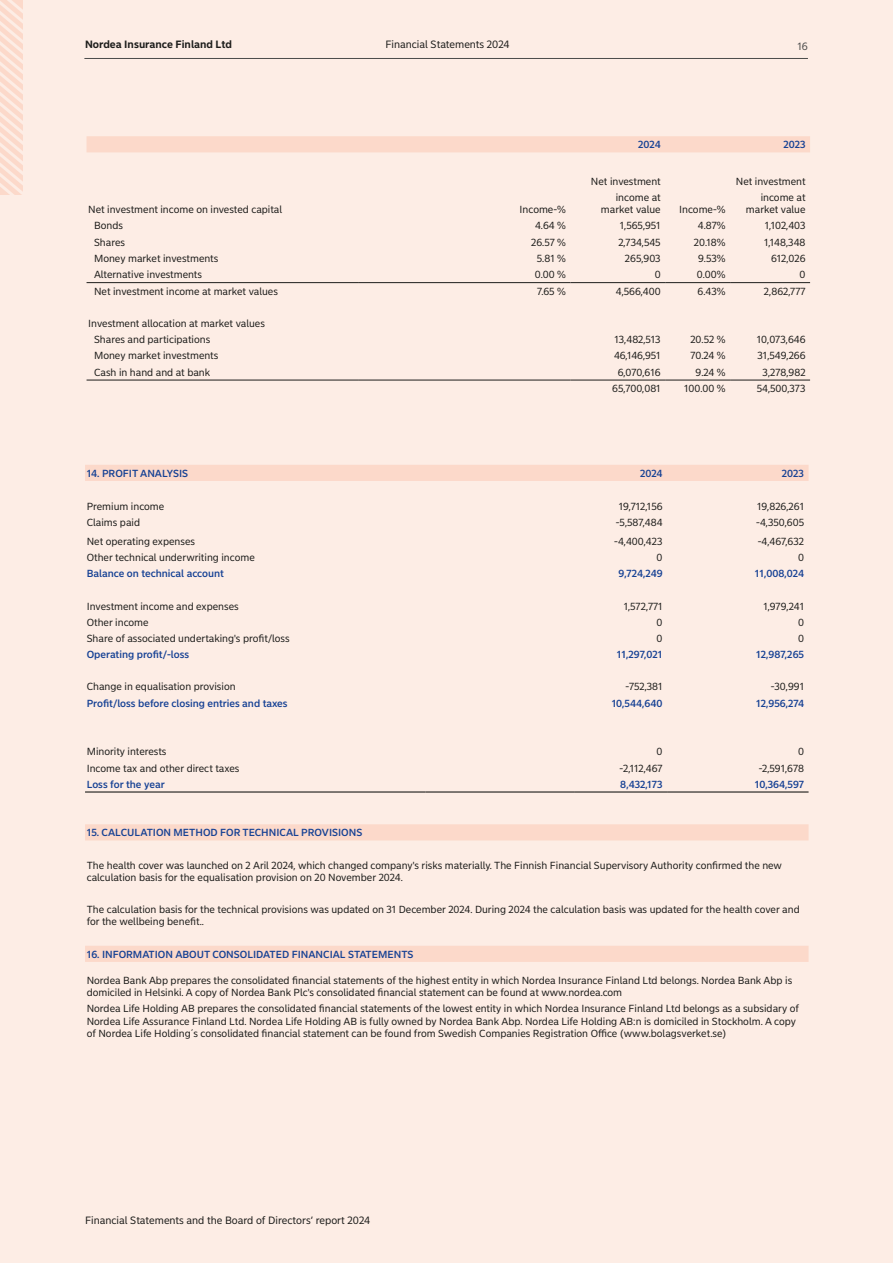
<style>
.page{position:relative;width:893px;height:1263px;background:#fdede5}
.page>*{position:absolute;margin:0;border:0;box-sizing:border-box;transform-origin:0 0}
.t1{font:10.5px "Nordea Sans Small";color:#1d1d1b}
.t2{font:700 10.5px "Nordea Sans Small";color:#1d1d1b}
.t3{font:10.5px "Nordea Sans Small";color:#4b4b4a}
.t4{font:10.2px/12.3px "Nordea Sans Small";color:#1d1d1b}
.t5{font:500 10.2px "Nordea Sans Small";color:#164194}
</style>
<div class="page">
<hr style="left:84px;top:58px;width:724px;height:1px;background:#4b4b4a">
<svg style="left:0;top:0;width:22px;height:194px"></svg>
<svg style="left:85px;top:465px;width:724px;height:497px"></svg>
<hr style="left:85px;top:791px;width:341px;height:1px;background:#1d1d1b">
<hr style="left:426px;top:791px;width:148px;height:1px;background:#1d1d1b">
<hr style="left:574px;top:791px;width:93px;height:1px;background:#1d1d1b">
<hr style="left:667px;top:791px;width:142px;height:1px;background:#1d1d1b">
<div style="left:87px;top:136px;width:723px;height:16px;background:#fcd9ca"></div>
<hr style="left:87px;top:282px;width:271px;height:1px;background:#1d1d1b">
<hr style="left:358px;top:282px;width:212px;height:1px;background:#1d1d1b">
<hr style="left:570px;top:282px;width:95px;height:1px;background:#1d1d1b">
<hr style="left:665px;top:282px;width:65px;height:1px;background:#1d1d1b">
<hr style="left:730px;top:282px;width:80px;height:1px;background:#1d1d1b">
<hr style="left:87px;top:380px;width:271px;height:1px;background:#1d1d1b">
<hr style="left:358px;top:380px;width:212px;height:1px;background:#1d1d1b">
<hr style="left:570px;top:380px;width:95px;height:1px;background:#1d1d1b">
<hr style="left:665px;top:380px;width:65px;height:1px;background:#1d1d1b">
<hr style="left:730px;top:380px;width:80px;height:1px;background:#1d1d1b">
<p class="t2" style="left:85px;top:38px;width:148px">Nordea Insurance Finland Ltd</p>
<p class="t1" style="left:385px;top:38px;width:126px">Financial Statements 2024</p>
<p class="t3" style="left:797px;top:40px;width:12px">16</p>
<p class="t4" style="left:88px;top:204px;width:195px">Net investment income on invested capital</p>
<p class="t4" style="left:520px;top:204px;width:48px">Income-%</p>
<p class="t5" style="left:638px;top:138px;width:24px">2024</p>
<p class="t5" style="left:783px;top:138px;width:24px">2023</p>
<p class="t4" style="left:591px;top:175px;width:71px">Net investment</p>
<p class="t4" style="left:736px;top:175px;width:71px">Net investment</p>
<p class="t4" style="left:601px;top:191px;width:61px;text-align:right">income at market value</p>
<p class="t4" style="left:679px;top:204px;width:48px">Income-%</p>
<p class="t4" style="left:746px;top:191px;width:61px;text-align:right">income at market value</p>
<p class="t4" style="left:94px;top:220px;width:30px">Bonds</p>
<p class="t4" style="left:535px;top:220px;width:32px">4.64 %</p>
<p class="t4" style="left:620px;top:220px;width:42px">1,565,951</p>
<p class="t4" style="left:698px;top:220px;width:29px">4.87%</p>
<p class="t4" style="left:765px;top:220px;width:42px">1,102,403</p>
<p class="t4" style="left:94px;top:236px;width:33px">Shares</p>
<p class="t4" style="left:531px;top:236px;width:36px">26.57 %</p>
<p class="t4" style="left:618px;top:236px;width:44px">2,734,545</p>
<p class="t4" style="left:694px;top:236px;width:33px">20.18%</p>
<p class="t4" style="left:764px;top:236px;width:43px">1,148,348</p>
<p class="t4" style="left:94px;top:252px;width:126px">Money market investments</p>
<p class="t4" style="left:537px;top:252px;width:31px">5.81 %</p>
<p class="t4" style="left:625px;top:252px;width:37px">265,903</p>
<p class="t4" style="left:698px;top:252px;width:29px">9.53%</p>
<p class="t4" style="left:771px;top:252px;width:36px">612,026</p>
<p class="t4" style="left:94px;top:268px;width:110px">Alternative investments</p>
<p class="t4" style="left:535px;top:268px;width:33px">0.00 %</p>
<p class="t4" style="left:655px;top:268px;width:7px">0</p>
<p class="t4" style="left:697px;top:268px;width:30px">0.00%</p>
<p class="t4" style="left:800px;top:268px;width:7px">0</p>
<p class="t4" style="left:94px;top:285px;width:185px">Net investment income at market values</p>
<p class="t4" style="left:537px;top:285px;width:30px">7.65 %</p>
<p class="t4" style="left:616px;top:285px;width:46px">4,566,400</p>
<p class="t4" style="left:698px;top:285px;width:29px">6.43%</p>
<p class="t4" style="left:764px;top:285px;width:43px">2,862,777</p>
<p class="t4" style="left:94px;top:315px;width:172px;line-height:16.2px;text-indent:-6px">Investment allocation at market values<br>Shares and participations</p>
<p class="t4" style="left:614px;top:333px;width:48px">13,482,513</p>
<p class="t4" style="left:690px;top:333px;width:37px">20.52 %</p>
<p class="t4" style="left:757px;top:333px;width:50px">10,073,646</p>
<p class="t4" style="left:94px;top:350px;width:126px">Money market investments</p>
<p class="t4" style="left:614px;top:350px;width:48px">46,146,951</p>
<p class="t4" style="left:690px;top:350px;width:37px">70.24 %</p>
<p class="t4" style="left:758px;top:350px;width:50px">31,549,266</p>
<p class="t4" style="left:94px;top:366px;width:118px">Cash in hand and at bank</p>
<p class="t4" style="left:618px;top:366px;width:45px">6,070,616</p>
<p class="t4" style="left:695px;top:366px;width:32px">9.24 %</p>
<p class="t4" style="left:763px;top:366px;width:44px">3,278,982</p>
<p class="t4" style="left:612px;top:382px;width:50px">65,700,081</p>
<p class="t4" style="left:684px;top:382px;width:43px">100.00 %</p>
<p class="t4" style="left:757px;top:382px;width:50px">54,500,373</p>
<p class="t5" style="left:87px;top:467px;width:103px">14. PROFIT ANALYSIS</p>
<p class="t5" style="left:640px;top:467px;width:24px">2024</p>
<p class="t5" style="left:782px;top:467px;width:24px">2023</p>
<p class="t4" style="left:87px;top:500px;width:79px">Premium income</p>
<p class="t4" style="left:619px;top:500px;width:45px">19,712,156</p>
<p class="t4" style="left:757px;top:500px;width:49px">19,826,261</p>
<p class="t4" style="left:87px;top:516px;width:55px">Claims paid</p>
<p class="t4" style="left:616px;top:516px;width:48px">-5,587,484</p>
<p class="t4" style="left:756px;top:516px;width:49px">-4,350,605</p>
<p class="t4" style="left:87px;top:535px;width:110px">Net operating expenses</p>
<p class="t4" style="left:614px;top:535px;width:50px">-4,400,423</p>
<p class="t4" style="left:758px;top:535px;width:48px">-4,467,632</p>
<p class="t4" style="left:87px;top:552px;width:170px">Other technical underwriting income</p>
<p class="t4" style="left:657px;top:552px;width:7px">0</p>
<p class="t4" style="left:798px;top:552px;width:7px">0</p>
<p class="t5" style="left:87px;top:567px;width:139px">Balance on technical account</p>
<p class="t5" style="left:618px;top:567px;width:46px">9,724,249</p>
<p class="t5" style="left:755px;top:567px;width:51px">11,008,024</p>
<p class="t4" style="left:87px;top:600px;width:154px">Investment income and expenses</p>
<p class="t4" style="left:624px;top:600px;width:40px">1,572,771</p>
<p class="t4" style="left:763px;top:600px;width:42px">1,979,241</p>
<p class="t4" style="left:87px;top:616px;width:63px">Other income</p>
<p class="t4" style="left:657px;top:616px;width:7px">0</p>
<p class="t4" style="left:798px;top:616px;width:7px">0</p>
<p class="t4" style="left:87px;top:632px;width:204px">Share of associated undertaking's profit/loss</p>
<p class="t4" style="left:657px;top:632px;width:7px">0</p>
<p class="t4" style="left:798px;top:632px;width:7px">0</p>
<p class="t5" style="left:87px;top:648px;width:104px">Operating profit/-loss</p>
<p class="t5" style="left:617px;top:648px;width:47px">11,297,021</p>
<p class="t5" style="left:756px;top:648px;width:49px">12,987,265</p>
<p class="t4" style="left:87px;top:681px;width:150px">Change in equalisation provision</p>
<p class="t4" style="left:625px;top:681px;width:39px">-752,381</p>
<p class="t4" style="left:771px;top:681px;width:35px">-30,991</p>
<p class="t5" style="left:87px;top:697px;width:202px">Profit/loss before closing entries and taxes</p>
<p class="t5" style="left:612px;top:697px;width:52px">10,544,640</p>
<p class="t5" style="left:756px;top:697px;width:49px">12,956,274</p>
<p class="t4" style="left:87px;top:746px;width:81px">Minority interests</p>
<p class="t4" style="left:657px;top:746px;width:7px">0</p>
<p class="t4" style="left:798px;top:746px;width:7px">0</p>
<p class="t4" style="left:87px;top:762px;width:154px">Income tax and other direct taxes</p>
<p class="t4" style="left:619px;top:762px;width:45px">-2,112,467</p>
<p class="t4" style="left:759px;top:762px;width:47px">-2,591,678</p>
<p class="t5" style="left:87px;top:778px;width:79px">Loss for the year</p>
<p class="t5" style="left:620px;top:778px;width:44px">8,432,173</p>
<p class="t5" style="left:755px;top:778px;width:51px">10,364,597</p>
<p class="t5" style="left:87px;top:826px;width:277px">15. CALCULATION METHOD FOR TECHNICAL PROVISIONS</p>
<p class="t4" style="left:87px;top:859px;width:697px">The health cover was launched on 2 Aril 2024, which changed company's risks materially. The Finnish Financial Supervisory Authority confirmed the new calculation basis for the equalisation provision on 20 November 2024.</p>
<p class="t4" style="left:87px;top:903px;width:714px">The calculation basis for the technical provisions was updated on 31 December 2024. During 2024 the calculation basis was updated for the health cover and for the wellbeing benefit..</p>
<p class="t5" style="left:87px;top:948px;width:328px">16. INFORMATION ABOUT CONSOLIDATED FINANCIAL STATEMENTS</p>
<p class="t4" style="left:87px;top:974px;width:707px">Nordea Bank Abp prepares the consolidated financial statements of the highest entity in which Nordea Insurance Finland Ltd belongs. Nordea Bank Abp is domiciled in Helsinki. A copy of Nordea Bank Plc's consolidated financial statement can be found at www.nordea.com</p>
<p class="t4" style="left:87px;top:1003px;width:714px">Nordea Life Holding AB prepares the consolidated financial statements of the lowest entity in which Nordea Insurance Finland Ltd belongs as a subsidary of<br>Nordea Life Assurance Finland Ltd. Nordea Life Holding AB is fully owned by Nordea Bank Abp. Nordea Life Holding AB:n is domiciled in Stockholm. A copy of Nordea Life Holding´s consolidated financial statement can be found from Swedish Companies Registration Office (www.bolagsverket.se)</p>
<p class="t1" style="left:85px;top:1214px;width:287px">Financial Statements and the Board of Directors’ report 2024</p>
</div>
